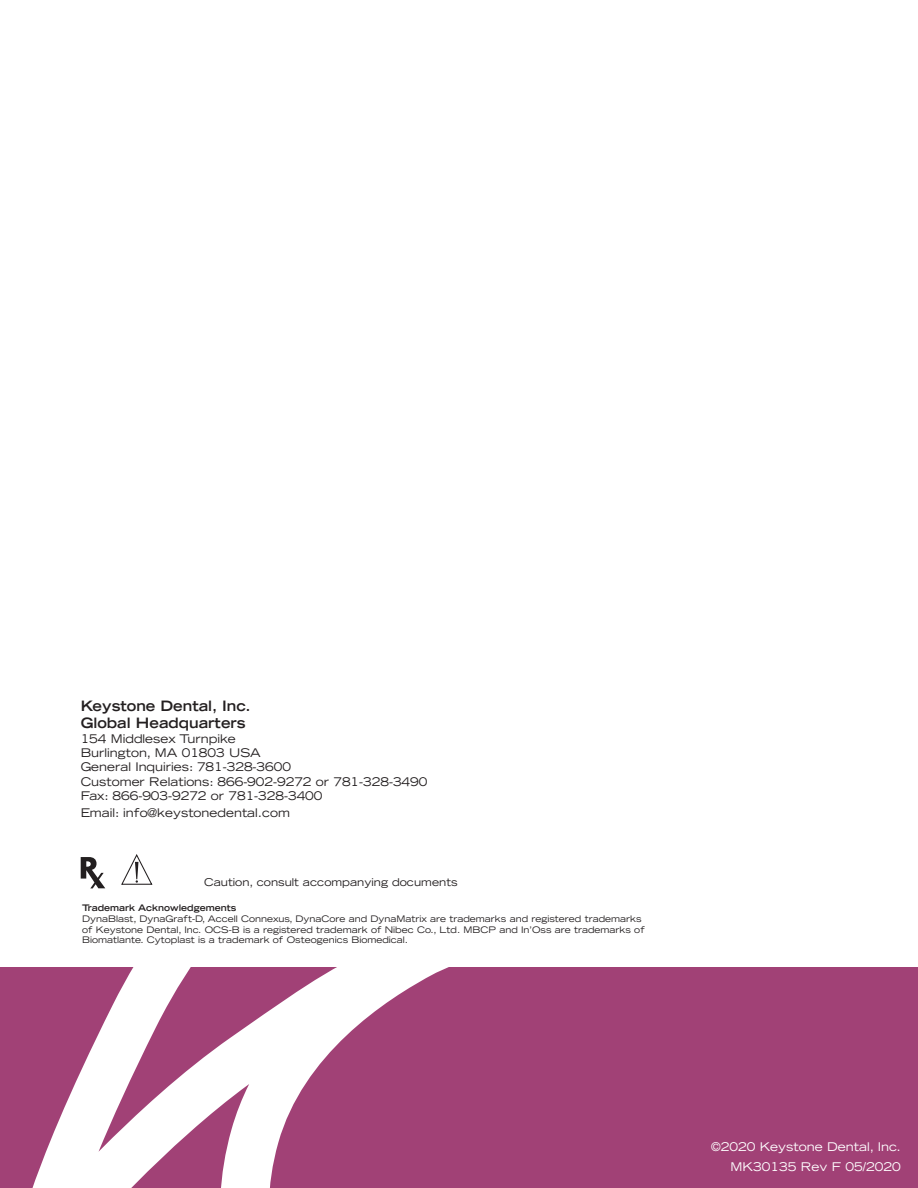
<style>
.page{position:relative;width:918px;height:1188px;background:#fff}
.page>*{position:absolute;margin:0;border:0;box-sizing:border-box;transform-origin:0 0}
.t1{font:700 expanded 14.25px/17.1px "Trade Gothic LT Std";color:#231f20}
.t2{font:expanded 12px/19.5px "Trade Gothic LT Std";color:#fff;text-align:right}
.t3{font:expanded 11.85px/14.2px "Trade Gothic LT Std";color:#231f20}
.t4{font:expanded 10.8px "Trade Gothic LT Std";color:#231f20}
.t5{font:expanded 9px/10.8px "Trade Gothic LT Std";color:#231f20}
.t6{font:700 expanded 9px "Trade Gothic LT Std";color:#231f20}
</style>
<div class="page">
<div style="left:0;top:968px;width:918px;height:220px;background:#a14176"></div>
<svg style="left:30px;top:857px;width:441px;height:331px;fill:#fff"></svg>
<svg style="left:81px;top:857px;width:24px;height:31px"></svg>
<svg style="left:120px;top:854px;width:33px;height:32px"></svg>
<h1 class="t1" style="left:81px;top:697px;width:171px">Keystone Dental, Inc.<br>Global Headquarters</h1>
<h3 class="t3" style="left:81px;top:731px;width:348px">154 Middlesex Turnpike<br>Burlington, MA 01803 USA<br>General Inquiries: 781-328-3600<br>Customer Relations: 866-902-9272 or 781-328-3490<br>Fax: 866-903-9272 or 781-328-3400</h3>
<h3 class="t3" style="left:81px;top:806px;width:211px">Email: info@keystonedental.com</h3>
<p class="t4" style="left:204px;top:875px;width:255px">Caution, consult accompanying documents</p>
<p class="t6" style="left:82px;top:902px;width:156px">Trademark Acknowledgements</p>
<p class="t5" style="left:82px;top:913px;width:564px">DynaBlast, DynaGraft-D, Accell Connexus, DynaCore and DynaMatrix are trademarks and registered trademarks of Keystone Dental, Inc. OCS-B is a registered trademark of Nibec Co., Ltd. MBCP and In’Oss are trademarks of<br>Biomatlante. Cytoplast is a trademark of Osteogenics Biomedical.</p>
<h2 class="t2" style="left:711px;top:1137px;width:191px">©2020 Keystone Dental, Inc.<br>MK30135 Rev F 05/2020</h2>
</div>
